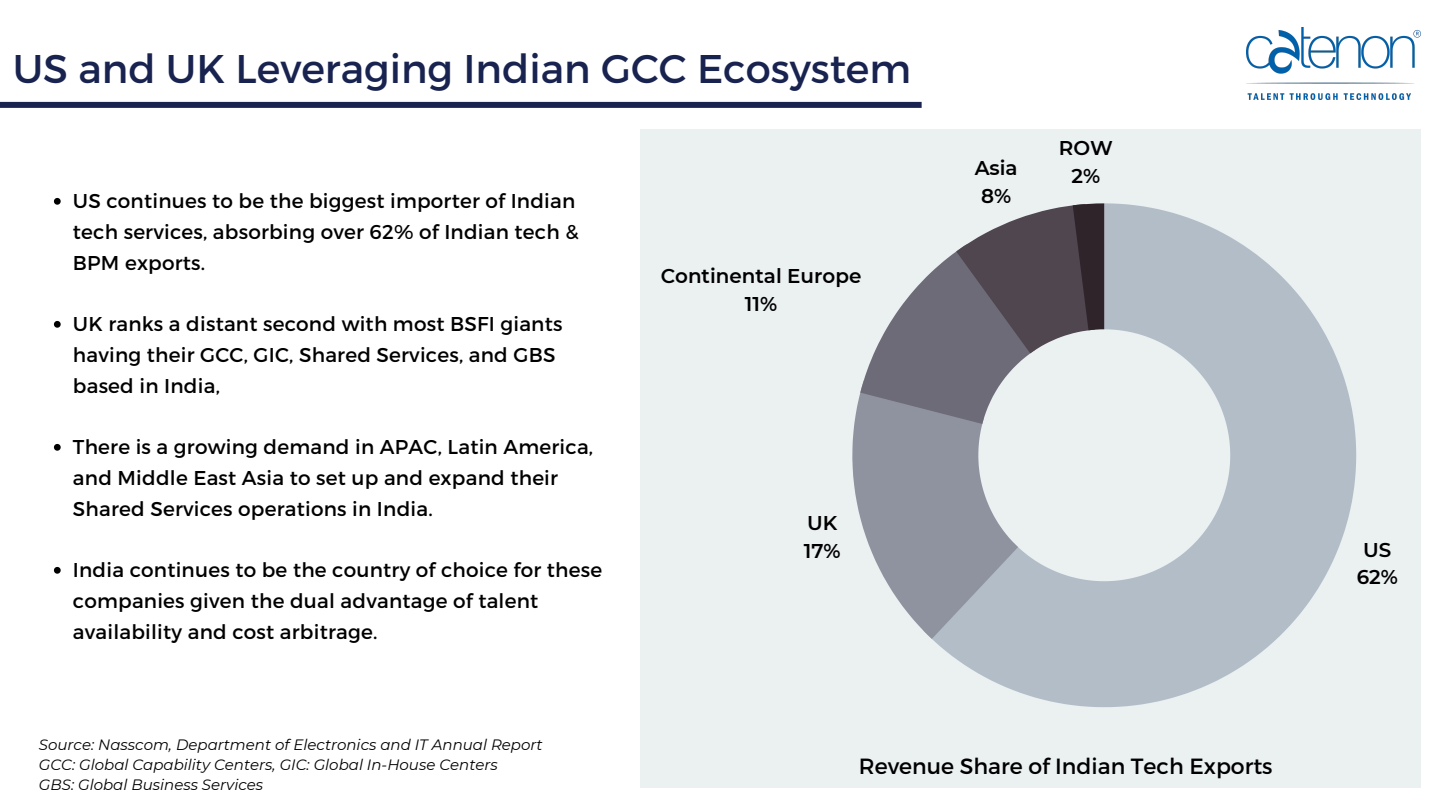
<style>
.page{position:relative;width:1440px;height:810px;background:#fff}
.page>*{position:absolute;margin:0;border:0;box-sizing:border-box;transform-origin:0 0}
.t1{font:40px "Montserrat";color:#192350}
.t2{font:22px "Montserrat";color:#000}
.t3{font:20px/30.8px "Montserrat";letter-spacing:.01em;color:#000}
.t4{font:600 19.9px/27.4px "Montserrat";color:#000;text-align:center}
.t5{font:italic 15px/20.2px "Montserrat";color:#000}
</style>
<div class="page">
<svg style="left:54px;top:198px;width:7px;height:7px"></svg>
<svg style="left:54px;top:321px;width:7px;height:7px"></svg>
<svg style="left:54px;top:444px;width:7px;height:7px"></svg>
<svg style="left:54px;top:567px;width:7px;height:7px"></svg>
<div style="left:640px;top:129px;width:781px;height:658px;background:#ebf0f1"></div>
<svg style="left:932px;top:203px;width:424px;height:504px;fill:#b2bdc8"></svg>
<svg style="left:852px;top:203px;width:253px;height:436px"></svg>
<img style="left:1246px;top:28px;width:174px;height:72px">
<div style="left:0;top:102px;width:922px;height:6px;background:#192350"></div>
<h1 class="t1" style="left:13px;top:43px;width:900px">US and UK Leveraging Indian GCC Ecosystem</h1>
<p class="t3" style="left:73px;top:185px;width:507px">US continues to be the biggest importer of Indian tech services, absorbing over 62% of Indian tech &amp;<br>BPM exports.</p>
<p class="t3" style="left:73px;top:308px;width:491px">UK ranks a distant second with most BSFI giants having their GCC, GIC, Shared Services, and GBS based in India,</p>
<p class="t3" style="left:73px;top:431px;width:522px">There is a growing demand in APAC, Latin America, and Middle East Asia to set up and expand their<br>Shared Services operations in India.</p>
<p class="t3" style="left:73px;top:554px;width:531px">India continues to be the country of choice for these companies given the dual advantage of talent availability and cost arbitrage.</p>
<p class="t4" style="left:661px;top:263px;width:202px">Continental Europe<br>11%</p>
<p class="t4" style="left:804px;top:510px;width:38px;text-align:left">UK<br>17%</p>
<p class="t4" style="left:975px;top:155px;width:44px">Asia<br>8%</p>
<p class="t4" style="left:1059px;top:134px;width:56px">ROW<br>2%</p>
<p class="t5" style="left:39px;top:734px;width:505px">Source: Nasscom, Department of Electronics and IT Annual Report<br>GCC: Global Capability Centers, GIC: Global In-House Centers<br>GBS: Global Business Services</p>
<p class="t2" style="left:859px;top:752px;width:415px">Revenue Share of Indian Tech Exports</p>
<p class="t4" style="left:1357px;top:536px;width:43px">US<br>62%</p>
</div>
